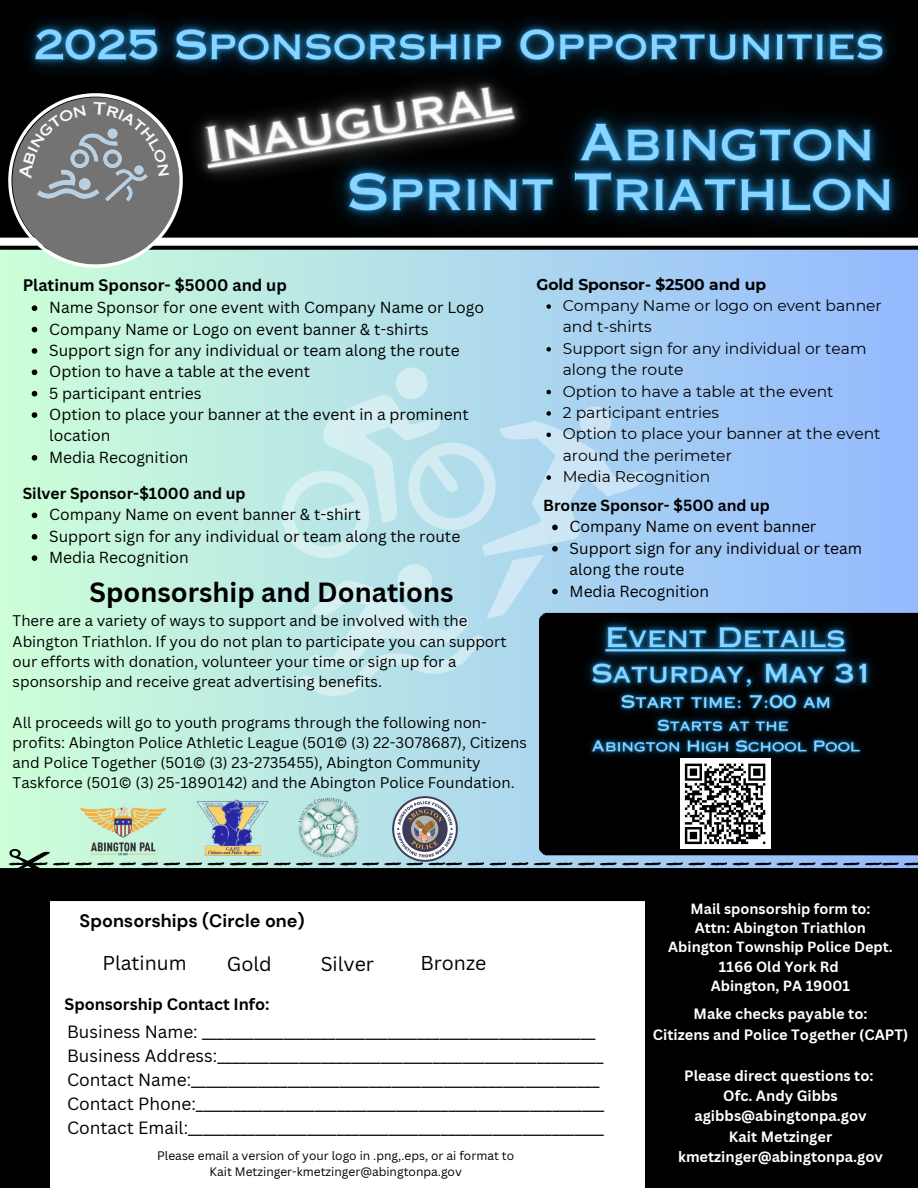
<style>
.page{position:relative;width:918px;height:1188px;background:#fff}
.page>*{position:absolute;margin:0;border:0;box-sizing:border-box;transform-origin:0 0}
.t1{font:700 27px "Canva Sans";color:#000}
.t2{font:19.5px "Canva Sans";color:#000}
.t3{font:700 18px "DM Sans";color:#000}
.t4{font:17.25px "Canva Sans";color:#000}
.t5{font:700 16.35px "Canva Sans";color:#000}
.t6{font:700 16.05px "Canva Sans";color:#000}
.t7{font:15.6px/21.3px "Canva Sans";color:#000}
.t8{font:15.6px/21.3px "Montserrat";color:#000}
.t9{font:700 15.6px "Canva Sans";color:#000}
.t10{font:700 15.6px "Montserrat";color:#000}
.t11{font:15px/20.2px "Canva Sans";color:#000}
.t12{font:700 14.55px "Canva Sans";color:#fff}
.t13{font:700 14.4px "Canva Sans";color:#fff}
.t14{font:12px "Canva Sans";color:#000}
</style>
<div class="page">
<div style="left:0;top:0;width:918px;height:1188px;background:linear-gradient(to right,#ccfdd6,#92b6fb)"></div>
<div style="left:541px;top:615px;width:377px;height:239px;background:#000"></div>
<img style="left:681px;top:598px;width:195px;height:38px">
<svg style="left:534px;top:862px;width:259px;height:3px"></svg>
<svg style="left:799px;top:862px;width:119px;height:3px"></svg>
<svg style="left:9px;top:849px;width:519px;height:19px;background:#a2cac2"></svg>
<div style="left:0;top:868px;width:918px;height:320px;background:#000"></div>
<img style="left:50px;top:901px;width:594px;height:287px">
<svg style="left:237px;top:322px;width:444px;height:383px;background:#b1d9e5"></svg>
<img style="left:196px;top:799px;width:73px;height:56px">
<img style="left:76px;top:805px;width:94px;height:51px">
<img style="left:296px;top:797px;width:63px;height:61px">
<div style="left:680px;top:759px;width:90px;height:90px;background:#fff"></div>
<svg style="left:684px;top:773px;width:82px;height:72px"></svg>
<img style="left:390px;top:793px;width:70px;height:71px">
<img style="left:563px;top:636px;width:339px;height:81px">
<img style="left:573px;top:677px;width:305px;height:96px">
<img style="left:0;top:0;width:918px;height:114px">
<img style="left:145px;top:22px;width:428px;height:211px">
<img style="left:294px;top:71px;width:624px;height:205px">
<svg style="left:32px;top:305px;width:5px;height:6px"></svg>
<svg style="left:32px;top:327px;width:5px;height:5px"></svg>
<svg style="left:32px;top:348px;width:5px;height:6px"></svg>
<svg style="left:32px;top:369px;width:5px;height:6px"></svg>
<svg style="left:32px;top:391px;width:5px;height:5px"></svg>
<svg style="left:32px;top:412px;width:5px;height:6px"></svg>
<svg style="left:32px;top:455px;width:5px;height:6px"></svg>
<svg style="left:546px;top:304px;width:5px;height:5px"></svg>
<svg style="left:546px;top:347px;width:5px;height:5px"></svg>
<svg style="left:546px;top:390px;width:5px;height:4px"></svg>
<svg style="left:546px;top:411px;width:5px;height:5px"></svg>
<svg style="left:546px;top:433px;width:5px;height:4px"></svg>
<svg style="left:546px;top:475px;width:5px;height:5px"></svg>
<svg style="left:32px;top:513px;width:5px;height:5px"></svg>
<svg style="left:32px;top:534px;width:5px;height:6px"></svg>
<svg style="left:32px;top:555px;width:5px;height:6px"></svg>
<svg style="left:552px;top:525px;width:6px;height:5px"></svg>
<svg style="left:552px;top:546px;width:6px;height:6px"></svg>
<svg style="left:552px;top:589px;width:6px;height:5px"></svg>
<svg style="left:8px;top:93px;width:175px;height:175px;background:#747878"></svg>
<p class="t5" style="left:23px;top:273px;width:266px">Platinum Sponsor- $5000 and up</p>
<p class="t7" style="left:49px;top:297px;width:436px">Name Sponsor for one event with Company Name or Logo</p>
<p class="t7" style="left:49px;top:318px;width:381px">Company Name or Logo on event banner &amp; t-shirts</p>
<h6 class="t7" style="left:49px;top:339px;width:412px">Support sign for any individual or team along the route</h6>
<p class="t7" style="left:49px;top:361px;width:263px">Option to have a table at the event</p>
<p class="t7" style="left:49px;top:382px;width:154px">5 participant entries</p>
<p class="t7" style="left:49px;top:403px;width:421px">Option to place your banner at the event in a prominent location</p>
<h6 class="t7" style="left:49px;top:446px;width:141px">Media Recognition</h6>
<p class="t9" style="left:23px;top:482px;width:224px">Silver Sponsor-$1000 and up</p>
<p class="t7" style="left:49px;top:504px;width:313px">Company Name on event banner &amp; t-shirt</p>
<p class="t7" style="left:49px;top:525px;width:413px">Support sign for any individual or team along the route</p>
<p class="t7" style="left:49px;top:546px;width:141px">Media Recognition</p>
<p class="t1" style="left:90px;top:573px;width:365px">Sponsorship and Donations</p>
<p class="t11" style="left:13px;top:610px;width:496px">There are a variety of ways to support and be involved with the Abington Triathlon. If you do not plan to participate you can support our efforts with donation, volunteer your time or sign up for a sponsorship and receive great advertising benefits.</p>
<p class="t11" style="left:13px;top:712px;width:516px">All proceeds will go to youth programs through the following non&shy;profits: Abington Police Athletic League (501© (3) 22-3078687), Citizens and Police Together (501© (3) 23-2735455), Abington Community Taskforce (501© (3) 25-1890142) and the Abington Police Foundation.</p>
<p class="t10" style="left:536px;top:275px;width:231px">Gold Sponsor- $2500 and up</p>
<p class="t8" style="left:563px;top:295px;width:321px">Company Name or logo on event banner and t-shirts</p>
<p class="t8" style="left:563px;top:338px;width:305px">Support sign for any individual or team along the route</p>
<p class="t8" style="left:563px;top:380px;width:272px">Option to have a table at the event</p>
<p class="t8" style="left:563px;top:402px;width:158px">2 participant entries</p>
<p class="t8" style="left:563px;top:423px;width:319px">Option to place your banner at the event around the perimeter</p>
<p class="t8" style="left:563px;top:466px;width:149px">Media Recognition</p>
<p class="t9" style="left:543px;top:494px;width:228px">Bronze Sponsor- $500 and up</p>
<p class="t7" style="left:570px;top:516px;width:248px">Company Name on event banner</p>
<p class="t7" style="left:570px;top:537px;width:294px">Support sign for any individual or team along the route</p>
<p class="t7" style="left:570px;top:580px;width:141px">Media Recognition</p>
<p class="t3" style="left:80px;top:909px;width:227px">Sponsorships (Circle one)</p>
<p class="t2" style="left:102px;top:950px;width:86px">Platinum</p>
<p class="t2" style="left:227px;top:950px;width:46px">Gold</p>
<h5 class="t2" style="left:321px;top:950px;width:55px">Silver</h5>
<h5 class="t2" style="left:420px;top:950px;width:67px">Bronze</h5>
<p class="t13" style="left:691px;top:899px;width:181px">Mail sponsorship form to:</p>
<p class="t13" style="left:695px;top:918px;width:173px">Attn: Abington Triathlon</p>
<p class="t13" style="left:668px;top:937px;width:226px">Abington Township Police Dept.</p>
<p class="t13" style="left:719px;top:956px;width:121px">1166 Old York Rd</p>
<p class="t13" style="left:711px;top:975px;width:141px">Abington, PA 19001</p>
<p class="t6" style="left:64px;top:993px;width:207px">Sponsorship Contact Info:</p>
<h5 class="t4" style="left:67px;top:1020px;width:530px">Business Name: _____________________________________________________</h5>
<h5 class="t4" style="left:67px;top:1044px;width:538px">Business Address:____________________________________________________</h5>
<h6 class="t4" style="left:67px;top:1068px;width:534px">Contact Name:_______________________________________________________</h6>
<p class="t4" style="left:67px;top:1091px;width:539px">Contact Phone:_______________________________________________________</p>
<p class="t4" style="left:67px;top:1115px;width:538px">Contact Email:________________________________________________________</p>
<p class="t14" style="left:157px;top:1147px;width:359px">Please email a version of your logo in .png,.eps, or ai format to</p>
<h4 class="t14" style="left:210px;top:1163px;width:254px">Kait Metzinger-kmetzinger@abingtonpa.gov</h4>
<p class="t12" style="left:694px;top:1004px;width:175px">Make checks payable to:</p>
<p class="t12" style="left:653px;top:1024px;width:257px">Citizens and Police Together (CAPT)</p>
<p class="t12" style="left:684px;top:1065px;width:191px">Please direct questions to:</p>
<p class="t12" style="left:723px;top:1085px;width:116px">Ofc. Andy Gibbs</p>
<p class="t12" style="left:694px;top:1106px;width:174px">agibbs@abingtonpa.gov</p>
<p class="t12" style="left:729px;top:1126px;width:105px">Kait Metzinger</p>
<p class="t12" style="left:678px;top:1147px;width:206px">kmetzinger@abingtonpa.gov</p>
</div>
